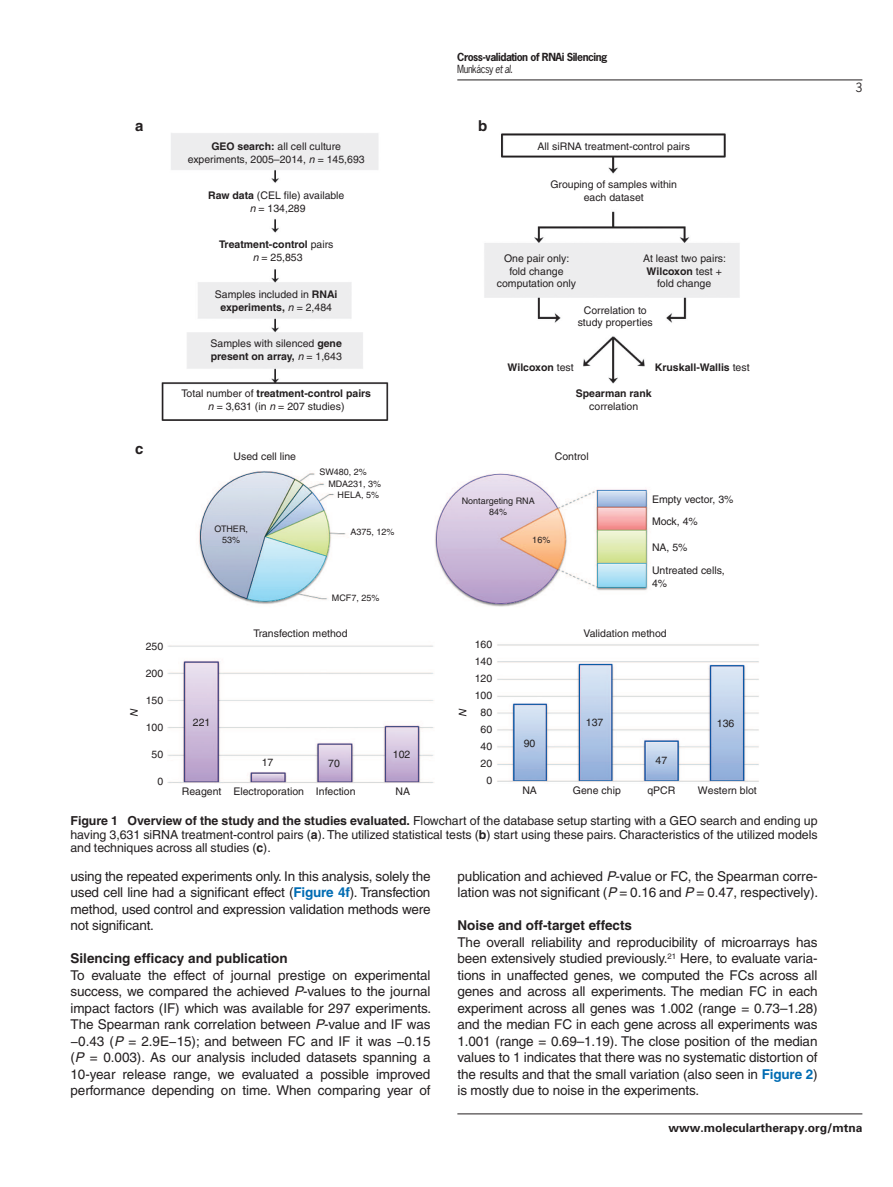
<style>
.page{position:relative;width:893px;height:1187px;background:#fff}
.page>*{position:absolute;margin:0;border:0;box-sizing:border-box;transform-origin:0 0}
.t1{font:700 15px "Helvetica";color:#231f20}
.t2{font:13.5px/16.5px "Helvetica";letter-spacing:-.005em;color:#231f20;text-align:justify}
.t3{font:700 13.5px "Helvetica";color:#231f20}
.t4{font:12.3px/13.5px "Helvetica";letter-spacing:-.005em;color:#231f20;text-align:justify}
.t5{font:700 12px "Univers";color:#231f20}
.t6{font:12px "News Gothic";color:#231f20}
.t7{font:10.5px/12.6px "Helvetica";color:#231f20;text-align:center}
.t8{font:700 10.5px/12.6px "Helvetica";color:#231f20;text-align:center}
.t9{font:700 10.5px/11.7px "News Gothic";letter-spacing:-.045em;color:#231f20}
.t10{font:italic 10.5px "Helvetica";color:#231f20}
.t11{font:9px/10.8px "Helvetica";color:#231f20;text-align:center}
.s1{font-weight:700}
.s2{font-style:italic}
.s3{font-weight:400}
.s4{font-weight:400;font-style:italic}
.s5{font-weight:700;color:#006cb3}
</style>
<div class="page">
<hr style="left:457px;top:1113px;width:405px;height:1px;background:#231f20">
<hr style="left:457px;top:80px;width:405px;height:1px;background:#231f20">
<img style="left:162px;top:133px;width:578px;height:288px">
<img style="left:167px;top:471px;width:592px;height:312px">
<p class="t1" style="left:135px;top:116px;width:10px">a</p>
<p class="t1" style="left:135px;top:439px;width:10px">c</p>
<p class="t7" style="left:188px;top:140px;width:178px"><span class="s1">GEO search:</span> all cell culture experiments, 2005–2014, <span class="s2">n</span> = 145,693</p>
<p class="t7" style="left:208px;top:189px;width:138px"><span class="s1">Raw data</span> (CEL file) available <span class="s2">n</span> = 134,289</p>
<p class="t8" style="left:219px;top:238px;width:116px">Treatment-control <span class="s3">pairs </span><span class="s4">n</span> <span class="s3">= 25,853</span></p>
<p class="t7" style="left:215px;top:288px;width:124px">Samples included in <span class="s1">RNAi experiments,</span> <span class="s2">n</span> = 2,484</p>
<p class="t7" style="left:211px;top:337px;width:133px;text-align:left">Samples with silenced <span class="s1">gene present on array,</span> <span class="s2">n</span> = 1,643</p>
<p class="t7" style="left:181px;top:387px;width:191px">Total number of <span class="s1">treatment-control pairs </span><span class="s2">n</span> = 3,631 (in <span class="s2">n</span> = 207 studies)</p>
<p class="t7" style="left:234px;top:450px;width:64px">Used cell line</p>
<p class="t11" style="left:319px;top:466px;width:49px">SW480, 2%</p>
<p class="t11" style="left:328px;top:478px;width:54px">MDA231, 3%</p>
<p class="t11" style="left:338px;top:490px;width:43px">HELA, 5%</p>
<p class="t11" style="left:214px;top:523px;width:35px">OTHER,</p>
<p class="t11" style="left:350px;top:526px;width:46px">A375, 12%</p>
<p class="t11" style="left:222px;top:534px;width:20px">53%</p>
<p class="t11" style="left:332px;top:592px;width:49px">MCF7, 25%</p>
<p class="t7" style="left:254px;top:626px;width:96px">Transfection method</p>
<p class="t9" style="left:457px;top:51px;width:152px">Cross-validation of RNAi Silencing<br><span class="s3">Munkácsy</span> <span class="s4">et al.</span></p>
<p class="t1" style="left:478px;top:116px;width:11px">b</p>
<p class="t7" style="left:538px;top:140px;width:154px">All siRNA treatment-control pairs</p>
<p class="t7" style="left:550px;top:178px;width:128px">Grouping of samples within each dataset</p>
<p class="t7" style="left:497px;top:252px;width:81px">One pair only: fold change computation only</p>
<p class="t7" style="left:643px;top:252px;width:84px">At least two pairs:<br><span class="s1">Wilcoxon</span> test + fold change</p>
<p class="t7" style="left:578px;top:303px;width:77px">Correlation to study properties</p>
<p class="t8" style="left:507px;top:360px;width:68px">Wilcoxon <span class="s3">test</span></p>
<p class="t8" style="left:655px;top:360px;width:96px">Kruskall-Wallis <span class="s3">test</span></p>
<p class="t8" style="left:576px;top:387px;width:77px">Spearman rank</p>
<p class="t7" style="left:589px;top:400px;width:51px">correlation</p>
<p class="t7" style="left:555px;top:450px;width:35px">Control</p>
<p class="t11" style="left:462px;top:496px;width:75px">Nontargeting RNA<br>84%</p>
<p class="t11" style="left:532px;top:534px;width:20px">16%</p>
<p class="t7" style="left:652px;top:489px;width:83px;line-height:21.3px;text-align:left">Empty vector, 3%<br>Mock, 4%</p>
<p class="t7" style="left:652px;top:536px;width:74px;line-height:23px;text-align:left">NA, 5%<br>Untreated cells,</p>
<p class="t7" style="left:652px;top:576px;width:17px">4%</p>
<p class="t7" style="left:583px;top:626px;width:85px">Validation method</p>
<p class="t7" style="left:475px;top:636px;width:19px;line-height:17px;text-align:justify">160<br>140<br>120<br>100</p>
<p class="t7" style="left:146px;top:639px;width:19px">250</p>
<p class="t7" style="left:146px;top:666px;width:19px">200</p>
<p class="t7" style="left:146px;top:694px;width:19px">150</p>
<p class="t7" style="left:146px;top:721px;width:19px">100</p>
<p class="t7" style="left:152px;top:748px;width:13px">50</p>
<p class="t7" style="left:157px;top:775px;width:7px">0</p>
<p class="t10" style="left:128px;top:716px;width:10px;rotate:-90deg">N</p>
<p class="t10" style="left:457px;top:716px;width:10px;rotate:-90deg">N</p>
<p class="t7" style="left:480px;top:704px;width:13px;line-height:17px">80<br>60<br>40<br>20<br>0</p>
<p class="t7" style="left:182px;top:785px;width:124px">Reagent Electroporation</p>
<p class="t7" style="left:522px;top:784px;width:16px">NA</p>
<p class="t7" style="left:573px;top:784px;width:49px">Gene chip</p>
<p class="t7" style="left:647px;top:784px;width:30px">qPCR</p>
<p class="t7" style="left:698px;top:784px;width:60px">Western blot</p>
<p class="t7" style="left:586px;top:715px;width:19px">137</p>
<p class="t7" style="left:193px;top:715px;width:19px">221</p>
<p class="t7" style="left:717px;top:717px;width:19px">136</p>
<p class="t7" style="left:524px;top:737px;width:13px">90</p>
<p class="t7" style="left:393px;top:747px;width:19px">102</p>
<p class="t7" style="left:656px;top:754px;width:13px">47</p>
<p class="t7" style="left:262px;top:756px;width:13px">17</p>
<p class="t7" style="left:328px;top:757px;width:13px">70</p>
<p class="t7" style="left:316px;top:785px;width:41px">Infection</p>
<p class="t7" style="left:395px;top:785px;width:16px">NA</p>
<p class="t4" style="left:71px;top:814px;width:748px"><span class="s1">Figure 1 Overview of the study and the studies evaluated.</span> Flowchart of the database setup starting with a GEO search and ending up having 3,631 siRNA treatment-control pairs (<span class="s1">a</span>). The utilized statistical tests (<span class="s1">b</span>) start using these pairs. Characteristics of the utilized models and techniques across all studies (<span class="s1">c</span>).</p>
<p class="t2" style="left:70px;top:867px;width:362px">using the repeated experiments only. In this analysis, solely the used cell line had a significant effect (<span class="s5">Figure 4f</span>). Transfection method, used control and expression validation methods were not significant.</p>
<p class="t3" style="left:70px;top:950px;width:219px">Silencing efficacy and publication</p>
<p class="t2" style="left:70px;top:966px;width:362px">To evaluate the effect of journal prestige on experimental success, we compared the achieved <span class="s2">P</span>-values to the journal impact factors (IF) which was available for 297 experiments.<br>The Spearman rank correlation between <span class="s2">P</span>-value and IF was −0.43 (<span class="s2">P</span> = 2.9E−15); and between FC and IF it was −0.15 (<span class="s2">P</span> = 0.003). As our analysis included datasets spanning a 10-year release range, we evaluated a possible improved performance depending on time. When comparing year of</p>
<p class="t2" style="left:458px;top:867px;width:362px">publication and achieved <span class="s2">P</span>-value or FC, the Spearman corre&shy;lation was not significant (<span class="s2">P</span> = 0.16 and <span class="s2">P</span> = 0.47, respectively).</p>
<p class="t3" style="left:457px;top:917px;width:176px">Noise and off-target effects</p>
<p class="t2" style="left:457px;top:933px;width:362px">The overall reliability and reproducibility of microarrays has been extensively studied previously.<sup>21</sup> Here, to evaluate varia&shy;tions in unaffected genes, we computed the FCs across all genes and across all experiments. The median FC in each experiment across all genes was 1.002 (range = 0.73–1.28) and the median FC in each gene across all experiments was 1.001 (range = 0.69–1.19). The close position of the median values to 1 indicates that there was no systematic distortion of the results and that the small variation (also seen in <span class="s5">Figure 2</span>) is mostly due to noise in the experiments.</p>
<p class="t6" style="left:855px;top:80px;width:8px">3</p>
<p class="t5" style="left:668px;top:1120px;width:196px">www.moleculartherapy.org/mtna</p>
</div>
